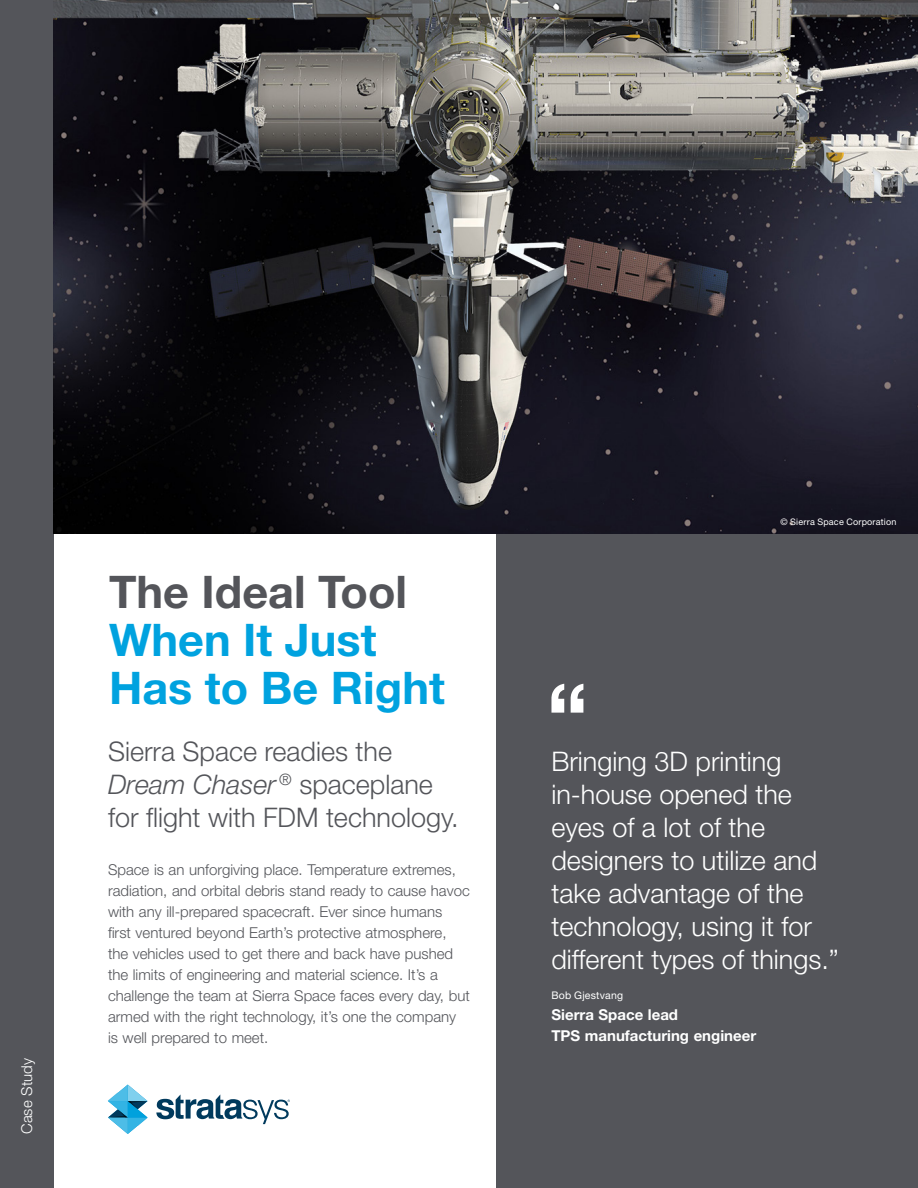
<style>
.page{position:relative;width:918px;height:1188px;background:#fff}
.page>*{position:absolute;margin:0;border:0;box-sizing:border-box;transform-origin:0 0}
.t1{font:700 45px/48px "Helvetica Neue LT Std";color:#00a2df}
.t2{font:700 45px "Helvetica Neue LT Std";color:#54555a}
.t3{font:300 27px/33px "Helvetica Neue LT Std";color:#fff}
.t4{font:300 27px/33px "Helvetica Neue LT Std";color:#54555a}
.t5{font:300 15px/21px "Helvetica Neue LT Std";color:#54555a}
.t6{font:700 15px/21px "Helvetica Neue LT Std";color:#fff}
.t7{font:300 15px "Helvetica Neue LT Std";letter-spacing:.005em;color:#fff}
.t8{font:10.5px "Helvetica Neue LT Std";letter-spacing:.02em;color:#fff}
.t9{font:9px "Helvetica Neue LT Std";letter-spacing:.025em;color:#fff}
.s1{font-style:italic}
</style>
<div class="page">
<svg style="left:108px;top:1085px;width:40px;height:49px"></svg>
<svg style="left:156px;top:1094px;width:134px;height:30px"></svg>
<div style="left:0;top:0;width:54px;height:1188px;background:#54555a"></div>
<div style="left:497px;top:534px;width:421px;height:654px;background:#54555a"></div>
<svg style="left:551px;top:684px;width:32px;height:29px"></svg>
<img style="left:54px;top:0;width:864px;height:534px">
<p class="t7" style="left:18px;top:1134px;width:77px;rotate:-90deg">Case Study</p>
<h1 class="t2" style="left:109px;top:564px;width:300px">The Ideal Tool</h1>
<h1 class="t1" style="left:109px;top:615px;width:337px">When It Just<br>Has to Be Right</h1>
<h2 class="t4" style="left:108px;top:734px;width:352px">Sierra Space readies the<br><span class="s1">Dream Chaser</span> <sup>®</sup> spaceplane for flight with FDM technology.</h2>
<p class="t5" style="left:108px;top:859px;width:363px">Space is an unforgiving place. Temperature extremes, radiation, and orbital debris stand ready to cause havoc with any ill-prepared spacecraft. Ever since humans<br>first ventured beyond Earth’s protective atmosphere, the vehicles used to get there and back have pushed the limits of engineering and material science. It’s a challenge the team at Sierra Space faces every day, but armed with the right technology, it’s one the company is well prepared to meet.</p>
<p class="t9" style="left:780px;top:516px;width:117px">© Sierra Space Corporation</p>
<h2 class="t3" style="left:551px;top:744px;width:289px">Bringing 3D printing in-house opened the eyes of a lot of the designers to utilize and take advantage of the technology, using it for different types of things.”</h2>
<p class="t8" style="left:551px;top:989px;width:73px">Bob Gjestvang</p>
<p class="t6" style="left:551px;top:1004px;width:206px">Sierra Space lead<br>TPS manufacturing engineer</p>
</div>
